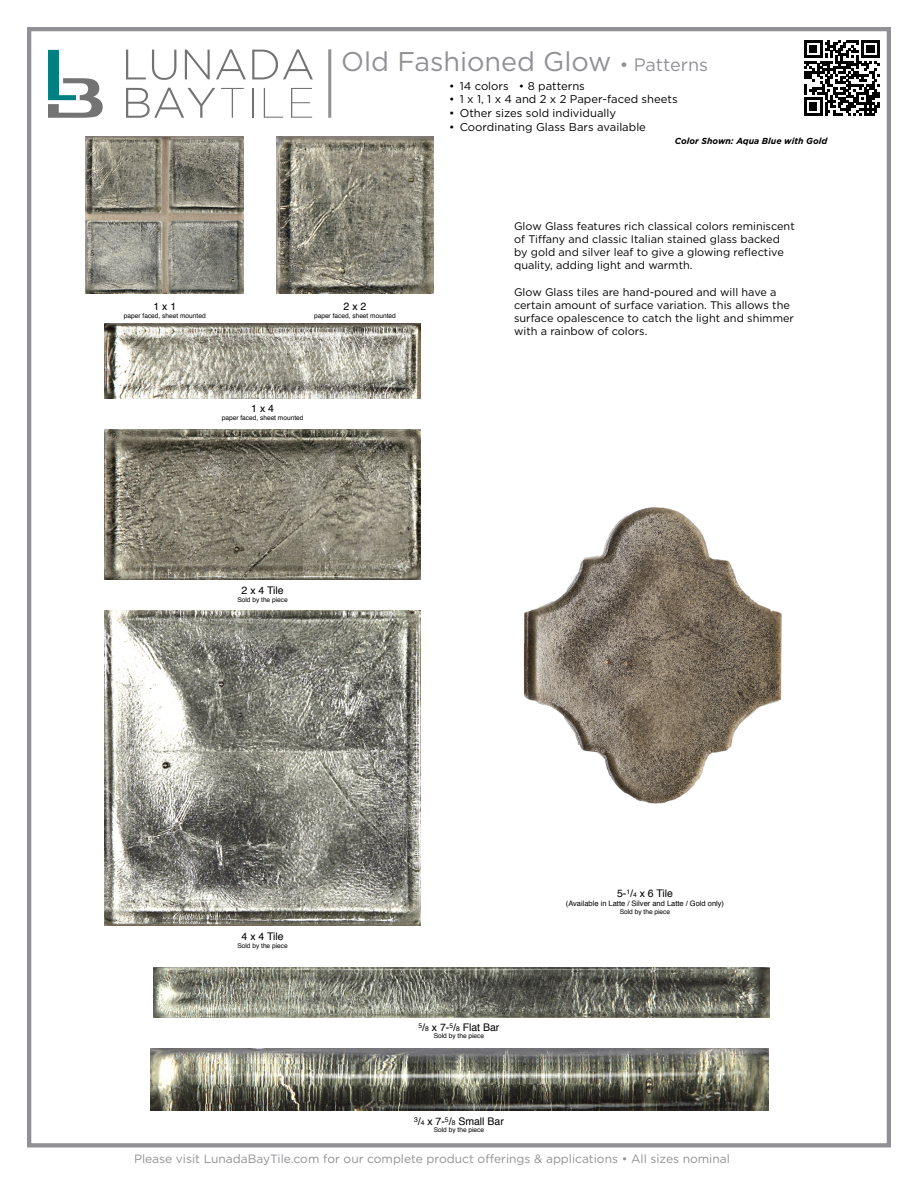
<style>
.page{position:relative;width:918px;height:1188px;background:#fff}
.page>*{position:absolute;margin:0;border:0;box-sizing:border-box;transform-origin:0 0}
.t1{font:27px "Gotham";color:#919195}
.t2{font:12px "Gotham";color:#919195}
.t3{font:11.25px "Gotham";color:#000}
.t4{font:10.95px/13.2px "Gotham";color:#000}
.t5{font:10.5px "Helvetica";color:#000}
.t6{font:italic 700 8.7px "Gotham";color:#000}
.t7{font:7.5px "Helvetica";color:#000}
.t8{font:6.6px "Helvetica";color:#000}
.s1{font-size:18px}
.s2{font-size:6.75px}
</style>
<div class="page">
<div style="left:27px;top:27px;width:864px;height:1120px;border:4px solid #919195"></div>
<svg style="left:126px;top:50px;width:20px;height:29px"></svg>
<svg style="left:152px;top:50px;width:24px;height:30px"></svg>
<svg style="left:185px;top:50px;width:25px;height:29px"></svg>
<svg style="left:216px;top:49px;width:30px;height:30px"></svg>
<svg style="left:252px;top:49px;width:61px;height:30px"></svg>
<svg style="left:126px;top:88px;width:89px;height:30px"></svg>
<svg style="left:221px;top:88px;width:23px;height:30px"></svg>
<hr style="left:252px;top:88px;width:1px;height:30px;background:#737373">
<svg style="left:264px;top:88px;width:19px;height:30px"></svg>
<svg style="left:291px;top:88px;width:21px;height:30px"></svg>
<svg style="left:48px;top:50px;width:55px;height:68px"></svg>
<hr style="left:328px;top:49px;width:3px;height:69px;background:#919195">
<img style="left:105px;top:429px;width:315px;height:151px">
<img style="left:276px;top:136px;width:158px;height:158px">
<img style="left:105px;top:324px;width:315px;height:74px">
<img style="left:105px;top:610px;width:315px;height:316px">
<img style="left:154px;top:968px;width:616px;height:49px">
<img style="left:151px;top:1048px;width:618px;height:63px">
<img style="left:85px;top:136px;width:159px;height:158px">
<img style="left:523px;top:507px;width:259px;height:297px">
<svg style="left:804px;top:40px;width:76px;height:76px"></svg>
<h1 class="t1" style="left:341px;top:44px;width:368px">Old Fashioned Glow <span class="s1">• Patterns</span></h1>
<p class="t3" style="left:449px;top:79px;width:137px">• 14 colors • 8 patterns</p>
<p class="t3" style="left:449px;top:92px;width:230px">• 1 x 1, 1 x 4 and 2 x 2 Paper-faced sheets</p>
<p class="t3" style="left:449px;top:106px;width:168px">• Other sizes sold individually</p>
<p class="t3" style="left:449px;top:119px;width:198px">• Coordinating Glass Bars available</p>
<p class="t6" style="left:675px;top:135px;width:154px">Color Shown: Aqua Blue with Gold</p>
<p class="t5" style="left:153px;top:298px;width:24px">1 x 1</p>
<p class="t8" style="left:124px;top:311px;width:83px">paper faced, sheet mounted</p>
<p class="t5" style="left:344px;top:298px;width:24px">2 x 2</p>
<p class="t8" style="left:314px;top:310px;width:83px">paper faced, sheet mounted</p>
<p class="t5" style="left:251px;top:401px;width:24px">1 x 4</p>
<p class="t8" style="left:222px;top:413px;width:83px">paper faced, sheet mounted</p>
<p class="t4" style="left:514px;top:219px;width:282px">Glow Glass features rich classical colors reminiscent of Tiffany and classic Italian stained glass backed by gold and silver leaf to give a glowing reflective quality, adding light and warmth.</p>
<p class="t4" style="left:514px;top:285px;width:281px">Glow Glass tiles are hand-poured and will have a certain amount of surface variation. This allows the surface opalescence to catch the light and shimmer with a rainbow of colors.</p>
<p class="t5" style="left:242px;top:583px;width:44px">2 x 4 Tile</p>
<p class="t8" style="left:237px;top:595px;width:52px">Sold by the piece</p>
<p class="t5" style="left:242px;top:928px;width:44px">4 x 4 Tile</p>
<p class="t8" style="left:237px;top:940px;width:52px">Sold by the piece</p>
<p class="t5" style="left:419px;top:1019px;width:82px"><sup>5</sup>/<span class="s2">8</span> x 7-<sup>5</sup>/<span class="s2">8</span> Flat Bar</p>
<p class="t8" style="left:434px;top:1031px;width:52px">Sold by the piece</p>
<p class="t5" style="left:414px;top:1113px;width:91px"><sup>3</sup>/<span class="s2">4</span> x 7-<sup>5</sup>/<span class="s2">8</span> Small Bar</p>
<p class="t8" style="left:434px;top:1125px;width:52px">Sold by the piece</p>
<p class="t5" style="left:617px;top:885px;width:57px">5-<sup>1</sup>/<span class="s2">4</span> x 6 Tile</p>
<p class="t7" style="left:566px;top:898px;width:160px">(Available in Latte / Silver and Latte / Gold only)</p>
<p class="t8" style="left:620px;top:907px;width:52px">Sold by the piece</p>
<p class="t2" style="left:134px;top:1151px;width:597px">Please visit LunadaBayTile.com for our complete product offerings &amp; applications • All sizes nominal</p>
</div>
